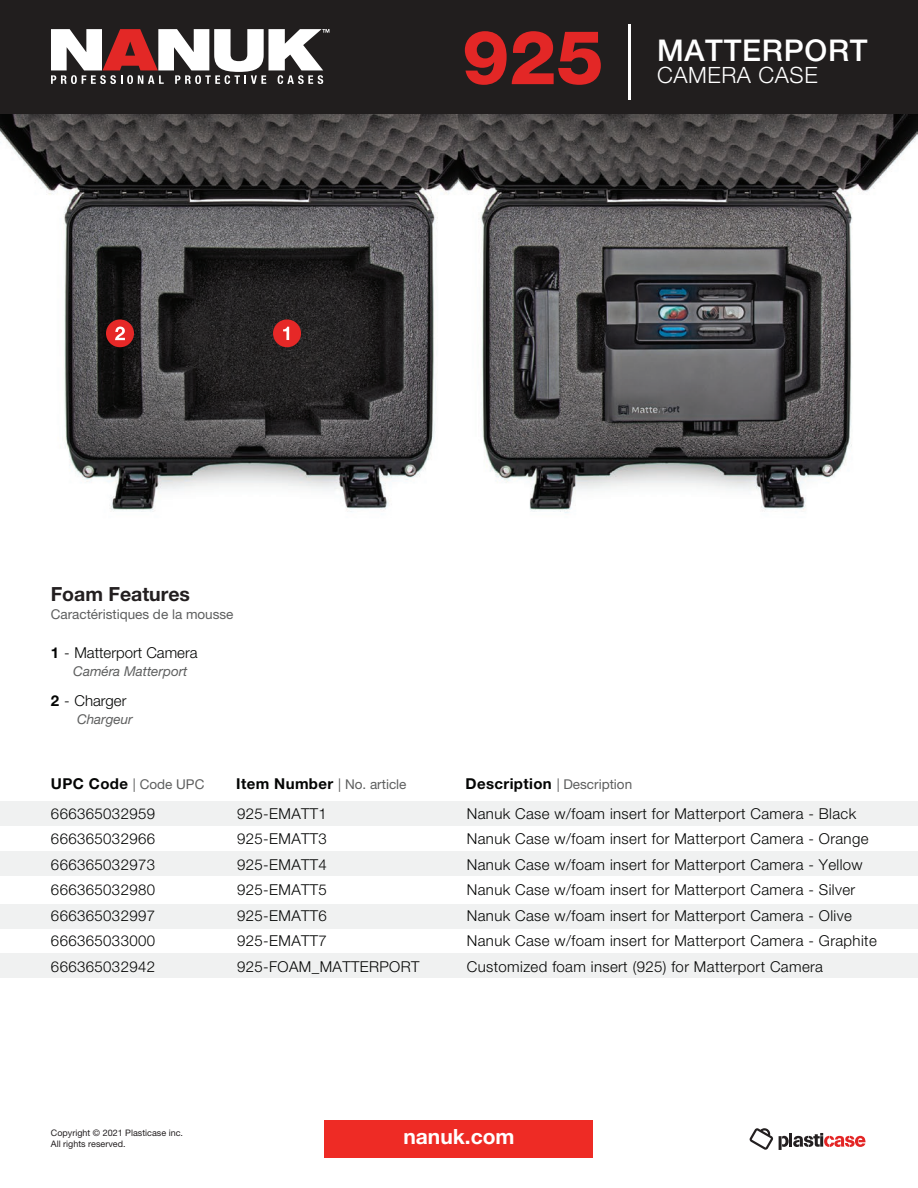
<style>
.page{position:relative;width:918px;height:1188px;background:#fff}
.page>*{position:absolute;margin:0;border:0;box-sizing:border-box;transform-origin:0 0}
.t1{font:800 75px "Helvetica Neue LT Std";color:#e32726}
.t2{font:500 30px "Helvetica Neue LT Std";letter-spacing:.025em;color:#fff}
.t3{font:300 22.5px "Helvetica Neue LT Std";letter-spacing:.025em;color:#fff}
.t4{font:700 21px "Helvetica Neue LT Std";color:#fff}
.t5{font:700 19.5px "Helvetica Neue LT Std";color:#231f20}
.t6{font:300 15px/25.5px "Helvetica Neue LT Std";letter-spacing:.025em;color:#040504}
.t7{font:300 15px "Helvetica Neue LT Std";color:#040504}
.t8{font:13.5px "Helvetica Neue LT Std";color:#5e5f5f}
.t9{font:italic 13.5px "Helvetica Neue LT Std";color:#5e5f5f}
.t10{font:9px/10.8px "Helvetica Neue LT Std";color:#231f20}
.s1{font-weight:700}
.s2{font-weight:700;font-size:15px;color:#040504}
</style>
<div class="page">
<svg style="left:779px;top:1133px;width:87px;height:17px"></svg>
<svg style="left:750px;top:1128px;width:23px;height:22px"></svg>
<div style="left:325px;top:1120px;width:268px;height:38px;background:#ee2b25"></div>
<div style="left:0;top:852px;width:918px;height:24px;background:#f0f1f1"></div>
<div style="left:0;top:904px;width:918px;height:24px;background:#f0f1f1"></div>
<div style="left:0;top:954px;width:918px;height:24px;background:#f0f1f1"></div>
<div style="left:0;top:802px;width:918px;height:24px;background:#f0f1f1"></div>
<div style="left:0;top:0;width:918px;height:113px;background:#211e1e"></div>
<img style="left:0;top:115px;width:918px;height:398px">
<svg style="left:51px;top:29px;width:278px;height:55px"></svg>
<hr style="left:628px;top:24px;width:3px;height:76px;background:#fff">
<div style="left:106px;top:319px;width:28px;height:28px;background:#e62827;border-radius:50%"></div>
<svg style="left:115px;top:327px;width:10px;height:13px"></svg>
<div style="left:273px;top:319px;width:28px;height:28px;background:#e62827;border-radius:50%"></div>
<svg style="left:274px;top:327px;width:15px;height:21px"></svg>
<h3 class="t5" style="left:51px;top:582px;width:141px">Foam Features</h3>
<p class="t8" style="left:51px;top:607px;width:184px">Caractéristiques de la mousse</p>
<p class="t7" style="left:51px;top:643px;width:148px"><span class="s1">1</span> - Matterport Camera</p>
<p class="t9" style="left:73px;top:663px;width:116px">Caméra Matterport</p>
<p class="t7" style="left:51px;top:691px;width:77px"><span class="s1">2</span> - Charger</p>
<p class="t9" style="left:77px;top:711px;width:57px">Chargeur</p>
<h1 class="t1" style="left:462px;top:13px;width:143px">925</h1>
<h2 class="t2" style="left:657px;top:32px;width:212px">MATTERPORT</h2>
<h3 class="t3" style="left:657px;top:61px;width:162px">CAMERA CASE</h3>
<p class="t8" style="left:51px;top:776px;width:155px"><span class="s2">UPC Code</span> | Code UPC</p>
<p class="t8" style="left:236px;top:776px;width:172px"><span class="s2">Item Number</span> | No. article</p>
<p class="t8" style="left:466px;top:776px;width:168px"><span class="s2">Description</span> | Description</p>
<p class="t6" style="left:51px;top:800px;width:106px;text-align:justify">666365032959<br>666365032966<br>666365032973<br>666365032980<br>666365032997<br>666365033000<br>666365032942</p>
<p class="t6" style="left:237px;top:800px;width:184px">925-EMATT1<br>925-EMATT3<br>925-EMATT4<br>925-EMATT5<br>925-EMATT6<br>925-EMATT7<br>925-FOAM_MATTERPORT</p>
<p class="t6" style="left:467px;top:800px;width:411px">Nanuk Case w/foam insert for Matterport Camera - Black Nanuk Case w/foam insert for Matterport Camera - Orange Nanuk Case w/foam insert for Matterport Camera - Yellow Nanuk Case w/foam insert for Matterport Camera - Silver Nanuk Case w/foam insert for Matterport Camera - Olive Nanuk Case w/foam insert for Matterport Camera - Graphite Customized foam insert (925) for Matterport Camera</p>
<p class="t10" style="left:51px;top:1128px;width:134px">Copyright © 2021 Plasticase inc.<br>All rights reserved.</p>
<h3 class="t4" style="left:403px;top:1124px;width:113px">nanuk.com</h3>
</div>
